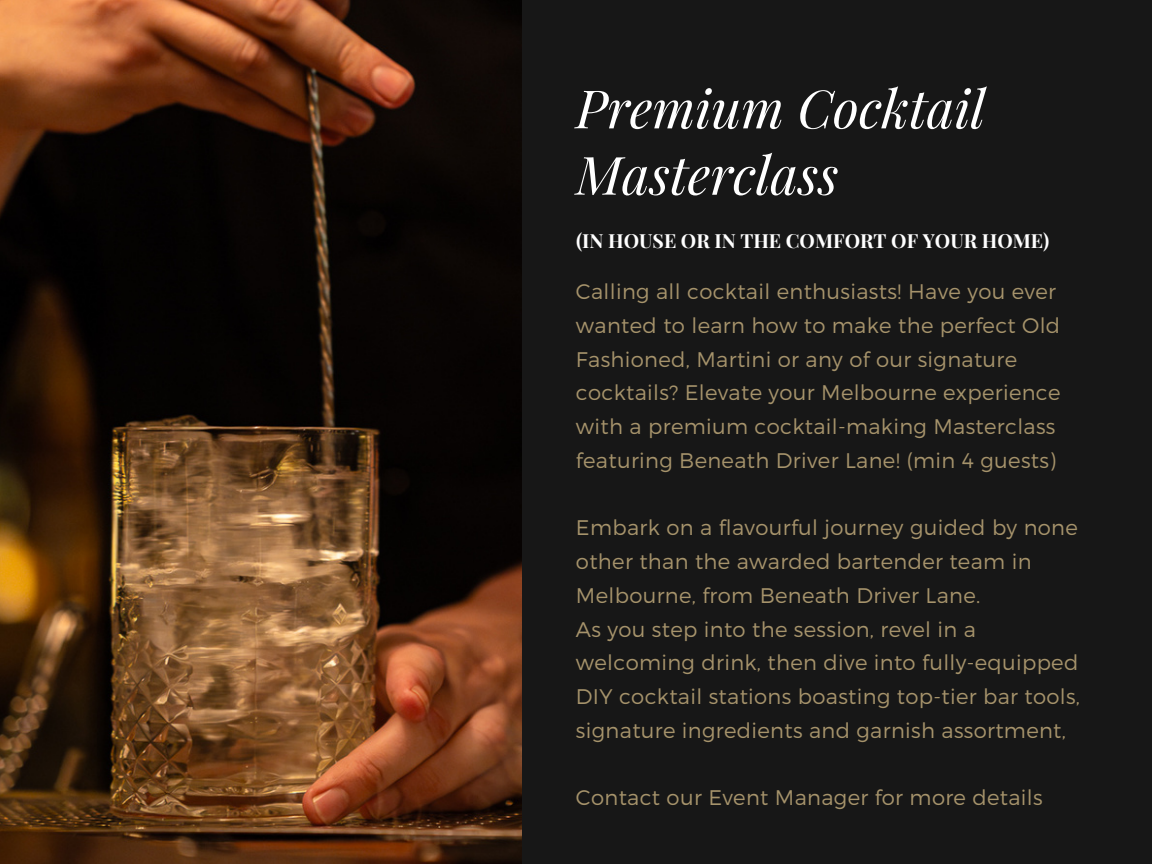
<style>
.page{position:relative;width:1152px;height:864px;background:#171717}
.page>*{position:absolute;margin:0;border:0;box-sizing:border-box;transform-origin:0 0}
.t1{font:italic 52.95px/66.3px "Playfair Display";color:#fff}
.t2{font:300 21.15px/33.8px "Montserrat";letter-spacing:.015em;color:#a6936b}
.t3{font:700 19.5px "Playfair Display";color:#fff}
</style>
<div class="page">
<img style="left:0;top:0;width:521px;height:864px">
<p class="t1" style="left:576px;top:73px;width:411px">Premium Cocktail<br>Masterclass</p>
<p class="t3" style="left:576px;top:227px;width:475px">(IN HOUSE OR IN THE COMFORT OF YOUR HOME)</p>
<h1 class="t2" style="left:576px;top:274px;width:486px">Calling all cocktail enthusiasts! Have you ever wanted to learn how to make the perfect Old Fashioned, Martini or any of our signature cocktails? Elevate your Melbourne experience with a premium cocktail-making Masterclass featuring Beneath Driver Lane! (min 4 guests)</h1>
<h2 class="t2" style="left:576px;top:510px;width:503px">Embark on a flavourful journey guided by none other than the awarded bartender team in<br>Melbourne, from Beneath Driver Lane.</h2>
<p class="t2" style="left:576px;top:611px;width:506px">As you step into the session, revel in a welcoming drink, then dive into fully-equipped DIY cocktail stations boasting top-tier bar tools, signature ingredients and garnish assortment,</p>
<p class="t2" style="left:576px;top:780px;width:468px">Contact our Event Manager for more details</p>
</div>
